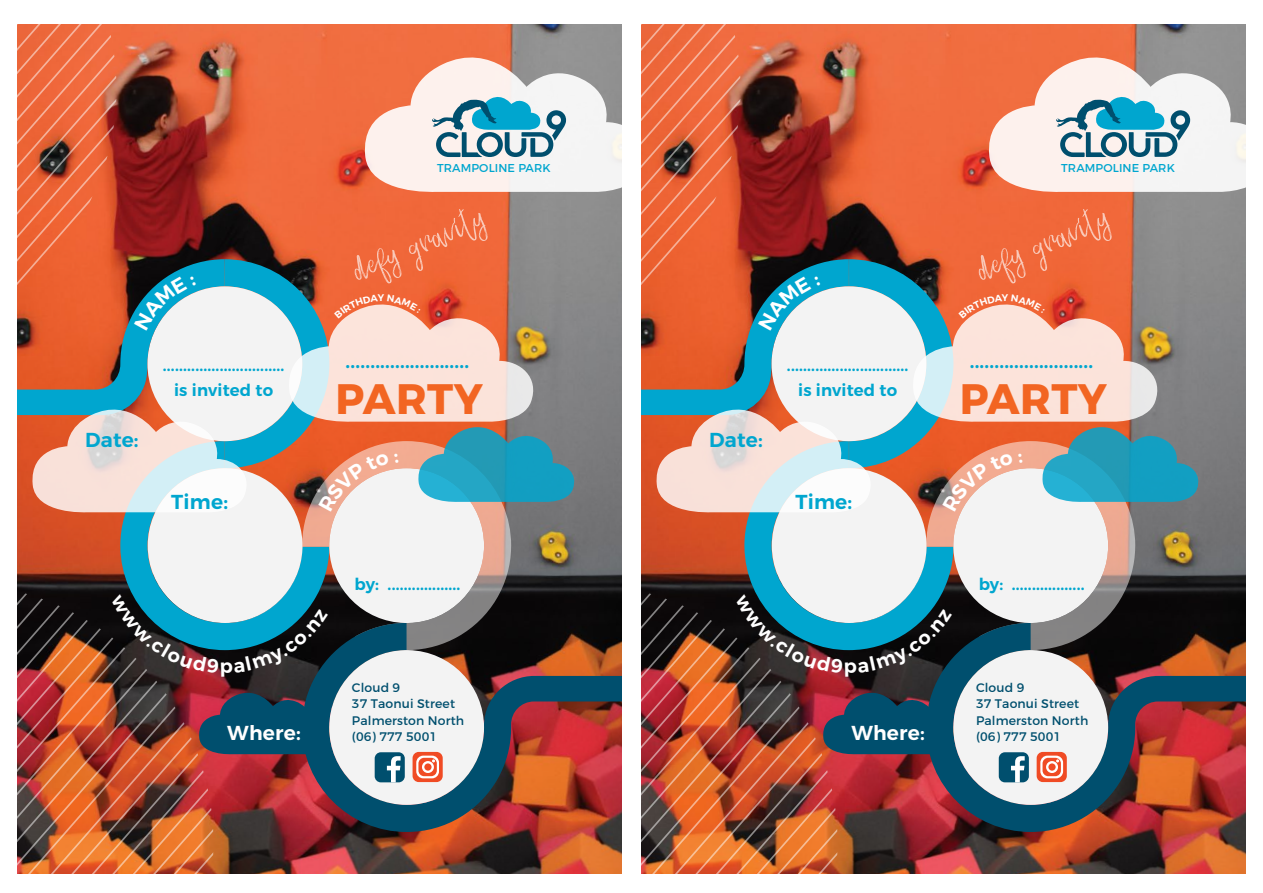
<style>
.page{position:relative;width:1263px;height:893px;background:#fff}
.page>*{position:absolute;margin:0;border:0;box-sizing:border-box;transform-origin:0 0}
.t1{font:700 42.6px "Montserrat";letter-spacing:.01em;color:#f26522}
.t2{font:600 20.25px "Montserrat";letter-spacing:.01em;color:#00a6cf}
.t3{font:600 20.25px "Montserrat";letter-spacing:.01em;color:#fff}
.t4{font:600 16.5px/24.8px "Montserrat";letter-spacing:.01em;color:#00a6cf;text-align:center}
.t5{font:12.45px/16.5px "Montserrat";letter-spacing:.01em;color:#004f6e}
.t6{font:11.4px "Montserrat";letter-spacing:.01em;color:#00a6cf}
</style>
<div class="page">
<img style="left:17px;top:24px;width:605px;height:850px">
<img style="left:641px;top:24px;width:605px;height:850px">
<p class="t6" style="left:437px;top:161px;width:115px">TRAMPOLINE PARK</p>
<p class="t2" style="left:85px;top:427px;width:55px">Date:</p>
<p class="t4" style="left:163px;top:353px;width:123px">.............................. is invited to</p>
<p class="t2" style="left:171px;top:490px;width:58px">Time:</p>
<p class="t3" style="left:227px;top:720px;width:75px">Where:</p>
<p class="t2" style="left:346px;top:348px;width:125px">.........................</p>
<h1 class="t1" style="left:336px;top:372px;width:149px">PARTY</h1>
<p class="t4" style="left:355px;top:572px;width:107px">by: ..................</p>
<p class="t5" style="left:352px;top:679px;width:114px">Cloud 9<br>37 Taonui Street<br>Palmerston North (06) 777 5001</p>
<p class="t6" style="left:1061px;top:161px;width:115px">TRAMPOLINE PARK</p>
<p class="t2" style="left:709px;top:427px;width:55px">Date:</p>
<p class="t4" style="left:787px;top:353px;width:123px">.............................. is invited to</p>
<p class="t2" style="left:795px;top:490px;width:58px">Time:</p>
<p class="t3" style="left:851px;top:720px;width:75px">Where:</p>
<p class="t2" style="left:970px;top:348px;width:125px">.........................</p>
<h1 class="t1" style="left:960px;top:372px;width:149px">PARTY</h1>
<p class="t4" style="left:979px;top:572px;width:107px">by: ..................</p>
<p class="t5" style="left:976px;top:679px;width:114px">Cloud 9<br>37 Taonui Street<br>Palmerston North (06) 777 5001</p>
</div>
